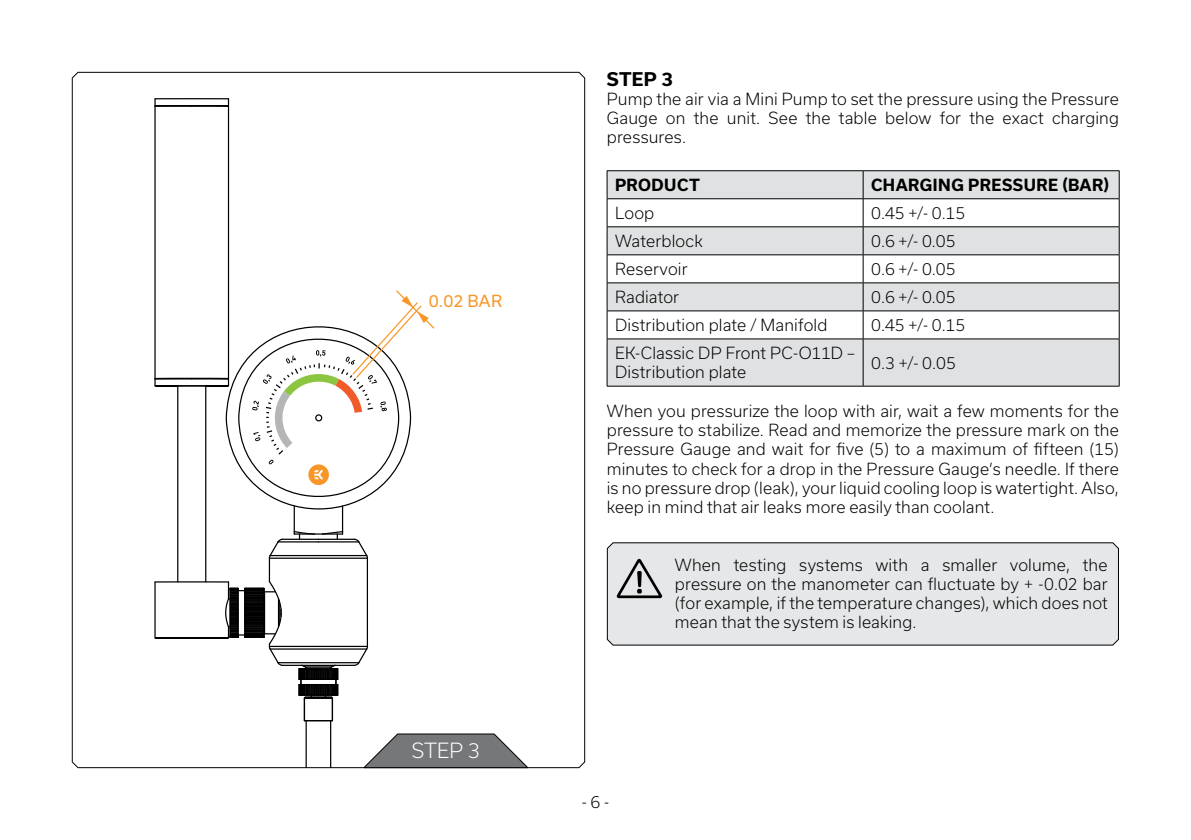
<style>
.page{position:relative;width:1191px;height:840px;background:#fff}
.page>*{position:absolute;margin:0;border:0;box-sizing:border-box;transform-origin:0 0}
.t1{font:300 20px "Usual";color:#fff}
.t2{font:700 18px "Usual";color:#000}
.t3{font:300 16px/19.2px "Usual";letter-spacing:.01em;color:#000;text-align:justify}
.t4{font:700 16px "Usual";letter-spacing:.03em;color:#000}
.t5{font:16px "Usual";color:#f89728}
</style>
<div class="page">
<div style="left:606px;top:542px;width:513px;height:103px;background:#e6e7e8"></div>
<svg style="left:608px;top:171px;width:510px;height:214px;fill:#e0e1e2"></svg>
<hr style="left:607px;top:170px;width:256px;height:1px;background:#000">
<hr style="left:863px;top:170px;width:256px;height:1px;background:#000">
<hr style="left:607px;top:198px;width:256px;height:1px;background:#000">
<hr style="left:863px;top:198px;width:256px;height:1px;background:#000">
<hr style="left:607px;top:226px;width:256px;height:1px;background:#000">
<hr style="left:863px;top:226px;width:256px;height:1px;background:#000">
<hr style="left:607px;top:254px;width:256px;height:1px;background:#000">
<hr style="left:863px;top:254px;width:256px;height:1px;background:#000">
<hr style="left:607px;top:282px;width:256px;height:1px;background:#000">
<hr style="left:863px;top:282px;width:256px;height:1px;background:#000">
<hr style="left:607px;top:310px;width:256px;height:1px;background:#000">
<svg style="left:607px;top:171px;width:1px;height:167px"></svg>
<hr style="left:863px;top:310px;width:256px;height:1px;background:#000">
<svg style="left:862px;top:171px;width:1px;height:167px"></svg>
<svg style="left:1118px;top:171px;width:1px;height:167px"></svg>
<hr style="left:607px;top:338px;width:256px;height:1px;background:#000">
<hr style="left:607px;top:339px;width:1px;height:47px;background:#000">
<hr style="left:607px;top:385px;width:256px;height:1px;background:#000">
<hr style="left:863px;top:338px;width:256px;height:1px;background:#000">
<hr style="left:862px;top:339px;width:1px;height:47px;background:#000">
<hr style="left:1118px;top:339px;width:1px;height:47px;background:#000">
<hr style="left:863px;top:385px;width:256px;height:1px;background:#000">
<svg style="left:72px;top:72px;width:513px;height:695px"></svg>
<svg style="left:363px;top:733px;width:166px;height:35px"></svg>
<svg style="left:616px;top:558px;width:46px;height:39px;background:#b6b6b7"></svg>
<p class="t5" style="left:429px;top:292px;width:75px">0.02 BAR</p>
<p class="t1" style="left:412px;top:738px;width:70px">STEP 3</p>
<p class="t2" style="left:607px;top:68px;width:68px">STEP 3</p>
<p class="t3" style="left:607px;top:89px;width:513px">Pump the air via a Mini Pump to set the pressure using the Pressure Gauge on the unit. See the table below for the exact charging pressures.</p>
<p class="t4" style="left:615px;top:175px;width:86px">PRODUCT</p>
<p class="t4" style="left:871px;top:175px;width:240px">CHARGING PRESSURE (BAR)</p>
<p class="t3" style="left:615px;top:203px;width:41px">Loop</p>
<p class="t3" style="left:871px;top:203px;width:96px">0.45 +/- 0.15</p>
<p class="t3" style="left:615px;top:231px;width:89px">Waterblock</p>
<p class="t3" style="left:871px;top:231px;width:86px">0.6 +/- 0.05</p>
<p class="t3" style="left:615px;top:259px;width:74px">Reservoir</p>
<p class="t3" style="left:871px;top:259px;width:86px">0.6 +/- 0.05</p>
<p class="t3" style="left:615px;top:287px;width:66px">Radiator</p>
<p class="t3" style="left:871px;top:287px;width:86px">0.6 +/- 0.05</p>
<p class="t3" style="left:615px;top:315px;width:214px">Distribution plate / Manifold</p>
<p class="t3" style="left:871px;top:315px;width:96px">0.45 +/- 0.15</p>
<p class="t3" style="left:615px;top:343px;width:241px">EK-Classic DP Front PC-O11D –<br>Distribution plate</p>
<p class="t3" style="left:871px;top:353px;width:86px">0.3 +/- 0.05</p>
<p class="t3" style="left:607px;top:401px;width:513px">When you pressurize the loop with air, wait a few moments for the pressure to stabilize. Read and memorize the pressure mark on the Pressure Gauge and wait for five (5) to a maximum of fifteen (15) minutes to check for a drop in the Pressure Gauge’s needle. If there is no pressure drop (leak), your liquid cooling loop is watertight. Also, keep in mind that air leaks more easily than coolant.</p>
<p class="t3" style="left:582px;top:792px;width:29px">- 6 -</p>
<p class="t3" style="left:675px;top:554px;width:434px">When testing systems with a smaller volume, the pressure on the manometer can fluctuate by + -0.02 bar (for example, if the temperature changes), which does not mean that the system is leaking.</p>
</div>
